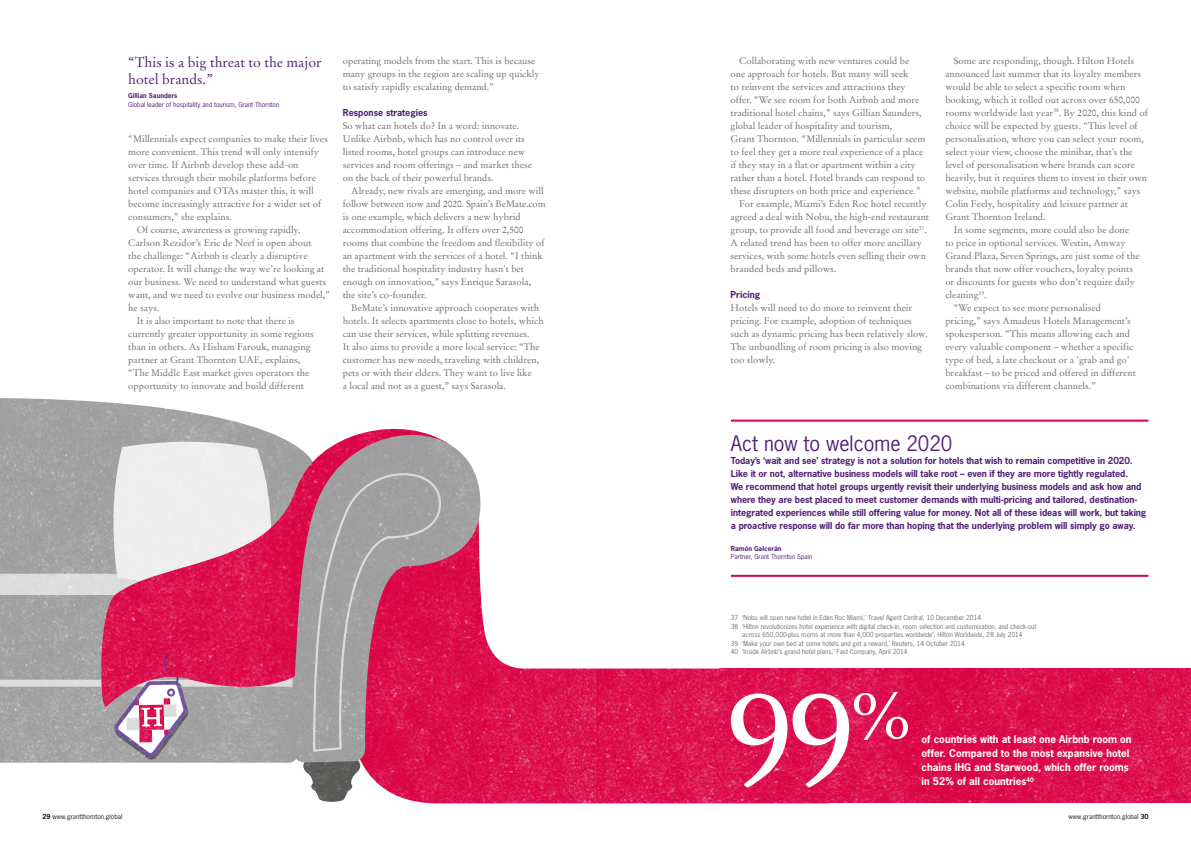
<style>
.page{position:relative;width:1191px;height:842px;background:#fff}
.page>*{position:absolute;margin:0;border:0;box-sizing:border-box;transform-origin:0 0}
.t1{font:137px "Stempel Garamond";color:#fff}
.t2{font:20px "News Gothic Std";color:#522178}
.t3{font:14px/17px "Stempel Garamond";color:#522178}
.t4{font:700 10px/14px "News Gothic Std";color:#fff}
.t5{font:9.5px/13px "Stempel Garamond";color:#70706f}
.t6{font:700 9px/13px "News Gothic Std";letter-spacing:-.01em;color:#522178}
.t7{font:6.5px "News Gothic Std";color:#70706f}
.t8{font:6.5px "News Gothic Std";color:#522178}
.t9{font:6.5px "News Gothic Std";color:#1d1d1b}
.t10{font:700 6.5px "News Gothic Std";color:#522178}
.s1{font-weight:700}
</style>
<div class="page">
<img style="left:0;top:398px;width:1191px;height:406px">
<hr style="left:731px;top:420px;width:417px;height:2px;background:#db0143">
<hr style="left:731px;top:575px;width:417px;height:2px;background:#db0143">
<h3 class="t3" style="left:128px;top:54px;width:195px">“This is a big threat to the major hotel brands.”</h3>
<p class="t10" style="left:128px;top:91px;width:51px">Gillian Saunders</p>
<p class="t8" style="left:128px;top:100px;width:152px">Global leader of hospitality and tourism, Grant Thornton</p>
<p class="t5" style="left:128px;top:133px;width:201px">“Millennials expect companies to make their lives</p>
<p class="t5" style="left:128px;top:146px;width:192px">more convenient. This trend will only intensify</p>
<p class="t5" style="left:128px;top:159px;width:172px">over time. If Airbnb develop these add-on</p>
<p class="t5" style="left:128px;top:172px;width:189px">services through their mobile platforms before</p>
<p class="t5" style="left:128px;top:185px;width:187px">hotel companies and OTAs master this, it will</p>
<p class="t5" style="left:128px;top:198px;width:194px">become increasingly attractive for a wider set of</p>
<p class="t5" style="left:128px;top:211px;width:105px">consumers,” she explains.</p>
<p class="t5" style="left:137px;top:224px;width:165px">Of course, awareness is growing rapidly.</p>
<p class="t5" style="left:128px;top:237px;width:185px">Carlson Rezidor’s Eric de Neef is open about</p>
<p class="t5" style="left:128px;top:250px;width:181px">the challenge: “Airbnb is clearly a disruptive</p>
<p class="t5" style="left:128px;top:263px;width:197px">operator. It will change the way we’re looking at</p>
<p class="t5" style="left:128px;top:276px;width:199px">our business. We need to understand what guests</p>
<p class="t5" style="left:128px;top:289px;width:203px">want, and we need to evolve our business model,”</p>
<p class="t5" style="left:128px;top:302px;width:33px">he says.</p>
<p class="t5" style="left:137px;top:315px;width:159px">It is also important to note that there is</p>
<p class="t5" style="left:128px;top:328px;width:187px">currently greater opportunity in some regions</p>
<p class="t5" style="left:128px;top:340px;width:184px">than in others. As Hisham Farouk, managing</p>
<p class="t5" style="left:128px;top:353px;width:173px">partner at Grant Thornton UAE, explains,</p>
<p class="t5" style="left:128px;top:366px;width:183px">“The Middle East market gives operators the</p>
<p class="t5" style="left:128px;top:379px;width:177px">opportunity to innovate and build different</p>
<p class="t5" style="left:343px;top:54px;width:198px">operating models from the start. This is because many groups in the region are scaling up quickly to satisfy rapidly escalating demand.”</p>
<p class="t6" style="left:343px;top:106px;width:86px">Response strategies</p>
<p class="t5" style="left:343px;top:119px;width:191px">So what can hotels do? In a word: innovate.<br>Unlike Airbnb, which has no control over its listed rooms, hotel groups can introduce new services and room offerings – and market these on the back of their powerful brands.</p>
<p class="t5" style="left:343px;top:184px;width:204px;text-indent:9px">Already, new rivals are emerging, and more will follow between now and 2020. Spain’s BeMate.com is one example, which delivers a new hybrid accommodation offering. It offers over 2,500 rooms that combine the freedom and flexibility of an apartment with the services of a hotel. “I think the traditional hospitality industry hasn’t bet enough on innovation,” says Enrique Sarasola, the site’s co-founder.</p>
<p class="t5" style="left:343px;top:301px;width:202px;text-indent:9px">BeMate’s innovative approach cooperates with hotels. It selects apartments close to hotels, which can use their services, while splitting revenues.<br>It also aims to provide a more local service: “The customer has new needs, traveling with children, pets or with their elders. They want to live like<br>a local and not as a guest,” says Sarasola.</p>
<p class="t5" style="left:739px;top:54px;width:172px">Collaborating with new ventures could be</p>
<p class="t5" style="left:730px;top:67px;width:179px">one approach for hotels. But many will seek</p>
<p class="t5" style="left:730px;top:80px;width:177px">to reinvent the services and attractions they</p>
<p class="t5" style="left:730px;top:93px;width:190px">offer. “We see room for both Airbnb and more</p>
<p class="t5" style="left:730px;top:106px;width:192px">traditional hotel chains,” says Gillian Saunders,</p>
<p class="t5" style="left:730px;top:119px;width:163px">global leader of hospitality and tourism,</p>
<p class="t5" style="left:730px;top:132px;width:196px">Grant Thornton. “Millennials in particular seem</p>
<p class="t5" style="left:730px;top:145px;width:194px">to feel they get a more real experience of a place</p>
<p class="t5" style="left:730px;top:158px;width:187px">if they stay in a flat or apartment within a city</p>
<p class="t5" style="left:730px;top:171px;width:196px">rather than a hotel. Hotel brands can respond to</p>
<p class="t5" style="left:730px;top:184px;width:191px">these disrupters on both price and experience.”</p>
<p class="t5" style="left:739px;top:197px;width:189px">For example, Miami’s Eden Roc hotel recently</p>
<p class="t5" style="left:730px;top:210px;width:200px">agreed a deal with Nobu, the high-end restaurant</p>
<p class="t5" style="left:730px;top:223px;width:198px">group, to provide all food and beverage on site<sup>37</sup>.</p>
<p class="t5" style="left:730px;top:236px;width:193px">A related trend has been to offer more ancillary</p>
<p class="t5" style="left:730px;top:249px;width:197px">services, with some hotels even selling their own</p>
<p class="t5" style="left:730px;top:262px;width:107px">branded beds and pillows.</p>
<p class="t6" style="left:730px;top:288px;width:31px">Pricing</p>
<p class="t5" style="left:730px;top:301px;width:198px">Hotels will need to do more to reinvent their pricing. For example, adoption of techniques such as dynamic pricing has been relatively slow.<br>The unbundling of room pricing is also moving too slowly.</p>
<p class="t5" style="left:954px;top:54px;width:182px">Some are responding, though. Hilton Hotels</p>
<p class="t5" style="left:945px;top:67px;width:197px">announced last summer that its loyalty members</p>
<p class="t5" style="left:945px;top:80px;width:181px">would be able to select a specific room when</p>
<p class="t5" style="left:945px;top:93px;width:196px">booking, which it rolled out across over 650,000</p>
<p class="t5" style="left:945px;top:106px;width:204px">rooms worldwide last year<sup>38</sup>. By 2020, this kind of</p>
<p class="t5" style="left:945px;top:119px;width:194px">choice will be expected by guests. “This level of</p>
<p class="t5" style="left:945px;top:132px;width:200px">personalisation, where you can select your room,</p>
<p class="t5" style="left:945px;top:145px;width:189px">select your view, choose the minibar, that’s the</p>
<p class="t5" style="left:945px;top:158px;width:191px">level of personalisation where brands can score</p>
<p class="t5" style="left:945px;top:171px;width:203px">heavily, but it requires them to invest in their own</p>
<p class="t5" style="left:945px;top:184px;width:197px">website, mobile platforms and technology,” says</p>
<p class="t5" style="left:945px;top:197px;width:184px">Colin Feely, hospitality and leisure partner at</p>
<p class="t5" style="left:945px;top:210px;width:102px">Grant Thornton Ireland.</p>
<p class="t5" style="left:954px;top:223px;width:177px">In some segments, more could also be done</p>
<p class="t5" style="left:945px;top:236px;width:182px">to price in optional services. Westin, Amway</p>
<p class="t5" style="left:945px;top:249px;width:196px">Grand Plaza, Seven Springs, are just some of the</p>
<p class="t5" style="left:945px;top:262px;width:189px">brands that now offer vouchers, loyalty points</p>
<p class="t5" style="left:945px;top:275px;width:191px">or discounts for guests who don’t require daily</p>
<p class="t5" style="left:945px;top:288px;width:43px">cleaning<sup>39</sup>.</p>
<p class="t5" style="left:954px;top:301px;width:149px">“We expect to see more personalised</p>
<p class="t5" style="left:945px;top:314px;width:187px">pricing,” says Amadeus Hotels Management’s</p>
<p class="t5" style="left:945px;top:327px;width:186px">spokesperson. “This means allowing each and</p>
<p class="t5" style="left:945px;top:340px;width:189px">every valuable component – whether a specific</p>
<p class="t5" style="left:945px;top:353px;width:185px">type of bed, a late checkout or a ‘grab and go’</p>
<p class="t5" style="left:945px;top:366px;width:192px">breakfast – to be priced and offered in different</p>
<p class="t5" style="left:945px;top:379px;width:152px">combinations via different channels.”</p>
<h2 class="t2" style="left:731px;top:431px;width:223px">Act now to welcome 2020</h2>
<p class="t6" style="left:731px;top:454px;width:417px">Today’s ‘wait and see’ strategy is not a solution for hotels that wish to remain competitive in 2020.<br>Like it or not, alternative business models will take root – even if they are more tightly regulated.<br>We recommend that hotel groups urgently revisit their underlying business models and ask how and where they are best placed to meet customer demands with multi-pricing and tailored, destination&shy;integrated experiences while still offering value for money. Not all of these ideas will work, but taking a proactive response will do far more than hoping that the underlying problem will simply go away.</p>
<p class="t10" style="left:731px;top:544px;width:52px">Ramón Galcerán</p>
<p class="t8" style="left:731px;top:553px;width:83px">Partner, Grant Thornton Spain</p>
<p class="t7" style="left:731px;top:614px;width:252px">37 ‘Nobu will open new hotel in Eden Roc Miami,’ Travel Agent Central, 10 December 2014</p>
<p class="t7" style="left:731px;top:622px;width:307px">38 ‘Hilton revolutionizes hotel experience with digital check-in, room selection and customization, and check-out</p>
<p class="t7" style="left:742px;top:631px;width:282px">across 650,000-plus rooms at more than 4,000 properties worldwide’, Hilton Worldwide, 28 July 2014</p>
<p class="t7" style="left:731px;top:639px;width:236px">39 ‘Make your own bed at some hotels and get a reward,’ Reuters, 14 October 2014</p>
<p class="t7" style="left:731px;top:648px;width:178px">40 ‘Inside Airbnb’s grand hotel plans,’ Fast Company, April 2014</p>
<h1 class="t1" style="left:725px;top:656px;width:192px">99<sup>%</sup></h1>
<p class="t4" style="left:921px;top:732px;width:211px">of countries with at least one Airbnb room on offer. Compared to the most expansive hotel chains IHG and Starwood, which offer rooms in 52% of all countries<sup>40</sup></p>
<p class="t9" style="left:43px;top:812px;width:81px"><span class="s1">29</span> www.grantthornton.global</p>
<p class="t9" style="left:1068px;top:812px;width:81px">www.grantthornton.global <span class="s1">30</span></p>
</div>
